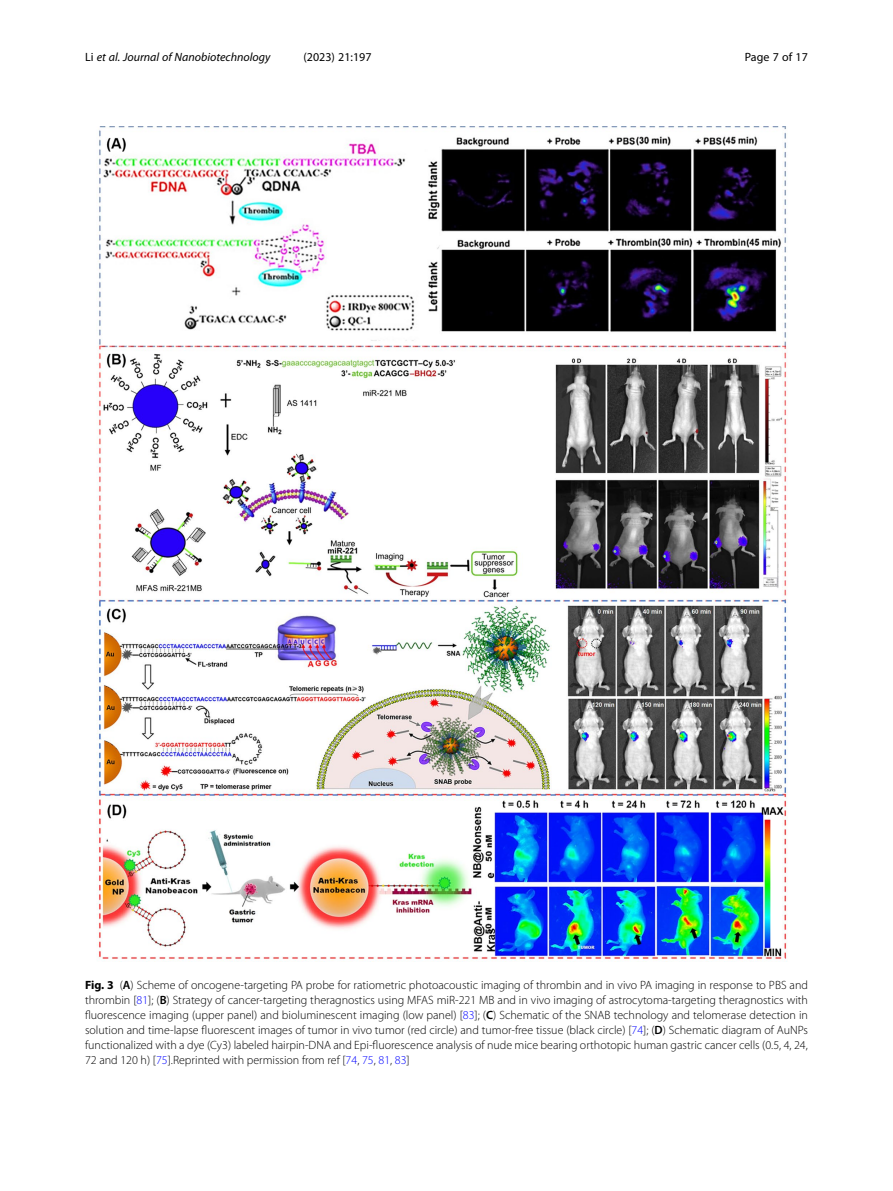
<style>
.page{position:relative;width:893px;height:1191px;background:#fff}
.page>*{position:absolute;margin:0;border:0;box-sizing:border-box;transform-origin:0 0}
.Figure_Caption{font:300 12px/15px "Myriad Pro";color:#000;text-align:justify}
.t1{font:italic 12px "Myriad Pro";color:#000}
.t2{font:12px "Myriad Pro";color:#000}
.s1{font-style:normal}
.s2{font-weight:700}
.s3{font-weight:600}
.s4{color:#00f}
</style>
<div class="page">
<img style="left:97px;top:126px;width:691px;height:835px">
<p class="t1" style="left:85px;top:50px;width:187px"><span class="s1">Li</span> et al. Journal of Nanobiotechnology</p>
<p class="t2" style="left:303px;top:50px;width:70px">(2023) 21:197</p>
<p class="t2" style="left:745px;top:50px;width:65px">Page 7 of 17</p>
<p class="Figure_Caption" style="left:85px;top:977px;width:724px"><span class="s2">Fig. 3</span> (<span class="s3">A</span>) Scheme of oncogene-targeting PA probe for ratiometric photoacoustic imaging of thrombin and in vivo PA imaging in response to PBS and thrombin [<span class="s4">81</span>]; (<span class="s3">B</span>) Strategy of cancer-targeting theragnostics using MFAS miR-221 MB and in vivo imaging of astrocytoma-targeting theragnostics with fluorescence imaging (upper panel) and bioluminescent imaging (low panel) [<span class="s4">83</span>]; (<span class="s3">C</span>) Schematic of the SNAB technology and telomerase detection in solution and time-lapse fluorescent images of tumor in vivo tumor (red circle) and tumor-free tissue (black circle) [<span class="s4">74</span>]; (<span class="s3">D</span>) Schematic diagram of AuNPs functionalized with a dye (Cy3) labeled hairpin-DNA and Epi-fluorescence analysis of nude mice bearing orthotopic human gastric cancer cells (0.5, 4, 24, 72 and 120 h) [<span class="s4">75</span>].Reprinted with permission from ref [<span class="s4">74</span>, <span class="s4">75</span>, <span class="s4">81</span>, <span class="s4">83</span>]</p>
</div>
